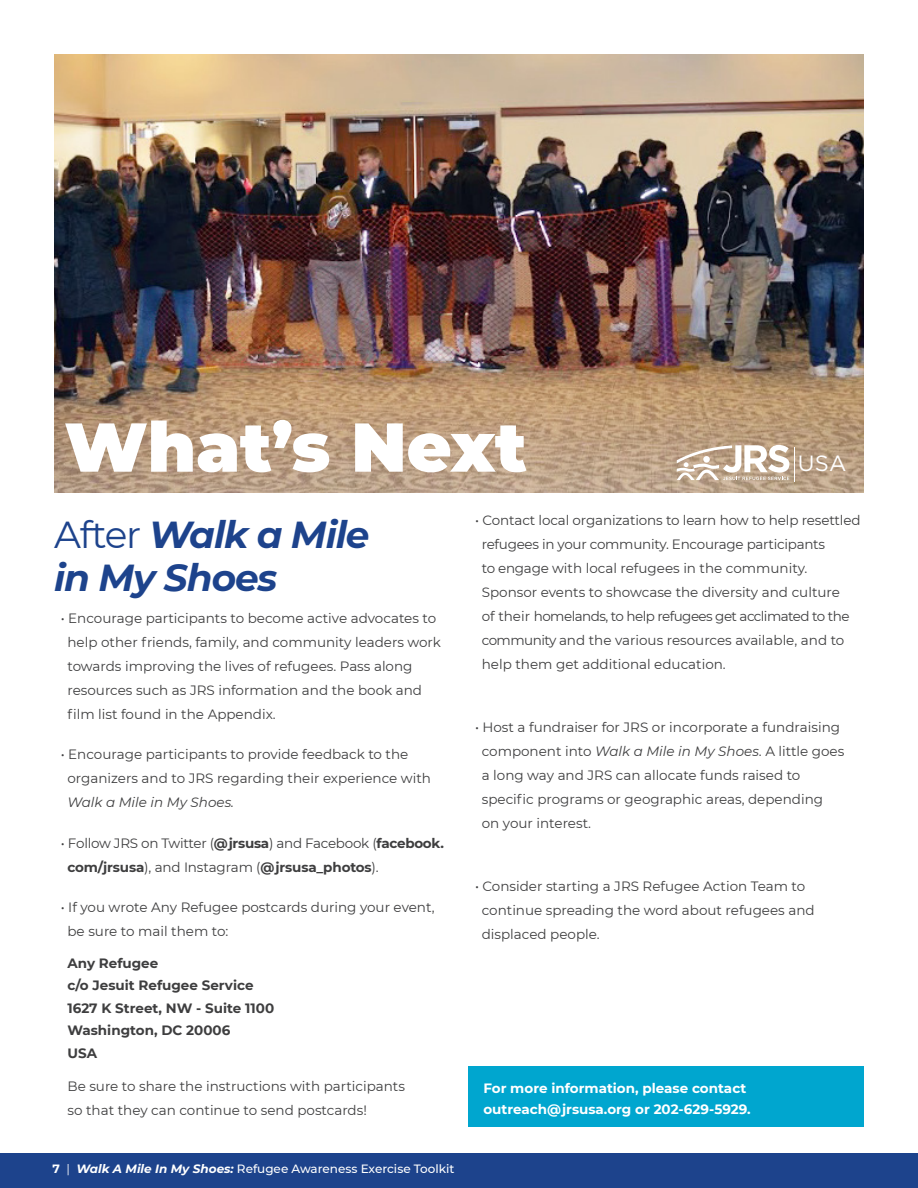
<style>
.page{position:relative;width:918px;height:1188px;background:#fff}
.page>*{position:absolute;margin:0;border:0;box-sizing:border-box;transform-origin:0 0}
.t1{font:900 69px "Montserrat";color:#fff}
.t2{font:italic 700 37.5px/43.2px "Montserrat";letter-spacing:-.03em;color:#1d438c}
.t3{font:22.05px "Gotham";color:#fff}
.t4{font:13.5px/24px "Montserrat";color:#3e3e3f}
.t5{font:13.5px/24px "Montserrat";letter-spacing:-.02em;color:#3e3e3f}
.t6{font:700 13.5px "Montserrat";color:#3e3e3f}
.t7{font:700 13.5px "Montserrat";color:#fff}
.t8{font:500 12px "Montserrat";color:#fff}
.s1{font-weight:400;font-style:normal}
.s2{font-style:italic}
.s3{font-weight:700}
.s4{font-weight:400}
.s5{font-weight:700;font-style:italic}
</style>
<div class="page">
<div style="left:468px;top:1066px;width:396px;height:61px;background:#00a6cf"></div>
<img style="left:54px;top:54px;width:809px;height:438px">
<div style="left:0;top:1153px;width:918px;height:35px;background:#1d438c"></div>
<hr style="left:795px;top:447px;width:1px;height:35px;background:#fff">
<svg style="left:677px;top:445px;width:112px;height:35px"></svg>
<p class="t1" style="left:64px;top:395px;width:464px">What’s Next</p>
<p class="t3" style="left:798px;top:449px;width:50px">USA</p>
<p class="t2" style="left:54px;top:511px;width:317px"><span class="s1">After</span> Walk a Mile in My Shoes</p>
<p class="t4" style="left:68px;top:606px;width:375px;text-indent:-7px">• Encourage participants to become active advocates to help other friends, family, and community leaders work towards improving the lives of refugees. Pass along resources such as JRS information and the book and film list found in the Appendix.</p>
<p class="t4" style="left:68px;top:742px;width:365px;text-indent:-7px">• Encourage participants to provide feedback to the organizers and to JRS regarding their experience with<br><span class="s2">Walk a Mile in My Shoes.</span></p>
<p class="t5" style="left:68px;top:831px;width:378px;text-indent:-7px">• Follow JRS on Twitter (<span class="s3">@jrsusa</span>) and Facebook (<span class="s3">facebook. com/jrsusa</span>), and Instagram (<span class="s3">@jrsusa_photos</span>).</p>
<p class="t4" style="left:68px;top:895px;width:369px;text-indent:-7px">• If you wrote Any Refugee postcards during your event, be sure to mail them to:</p>
<p class="t6" style="left:68px;top:953px;width:92px">Any Refugee</p>
<p class="t6" style="left:68px;top:976px;width:188px">c/o Jesuit Refugee Service</p>
<p class="t6" style="left:68px;top:998px;width:208px">1627 K Street, NW - Suite 1100</p>
<p class="t6" style="left:68px;top:1021px;width:164px">Washington, DC 20006</p>
<p class="t6" style="left:68px;top:1043px;width:31px">USA</p>
<p class="t4" style="left:68px;top:1074px;width:339px">Be sure to share the instructions with participants so that they can continue to send postcards!</p>
<p class="t8" style="left:52px;top:1161px;width:404px"><span class="s3">7</span> <span class="s4">|</span> <span class="s5">Walk A Mile In My Shoes:</span> Refugee Awareness Exercise Toolkit</p>
<p class="t4" style="left:482px;top:508px;width:380px;text-indent:-7px">• Contact local organizations to learn how to help resettled refugees in your community. Encourage participants<br>to engage with local refugees in the community.<br>Sponsor events to showcase the diversity and culture<br>of their homelands, to help refugees get acclimated to the community and the various resources available, and to help them get additional education.</p>
<p class="t4" style="left:482px;top:715px;width:364px;text-indent:-7px">• Host a fundraiser for JRS or incorporate a fundraising component into <span class="s2">Walk a Mile in My Shoes</span>. A little goes a long way and JRS can allocate funds raised to specific programs or geographic areas, depending<br>on your interest.</p>
<p class="t4" style="left:482px;top:874px;width:334px;text-indent:-7px">• Consider starting a JRS Refugee Action Team to continue spreading the word about refugees and displaced people.</p>
<p class="t7" style="left:483px;top:1078px;width:264px">For more information, please contact</p>
<p class="t7" style="left:483px;top:1099px;width:269px">outreach@jrsusa.org or 202-629-5929.</p>
</div>
